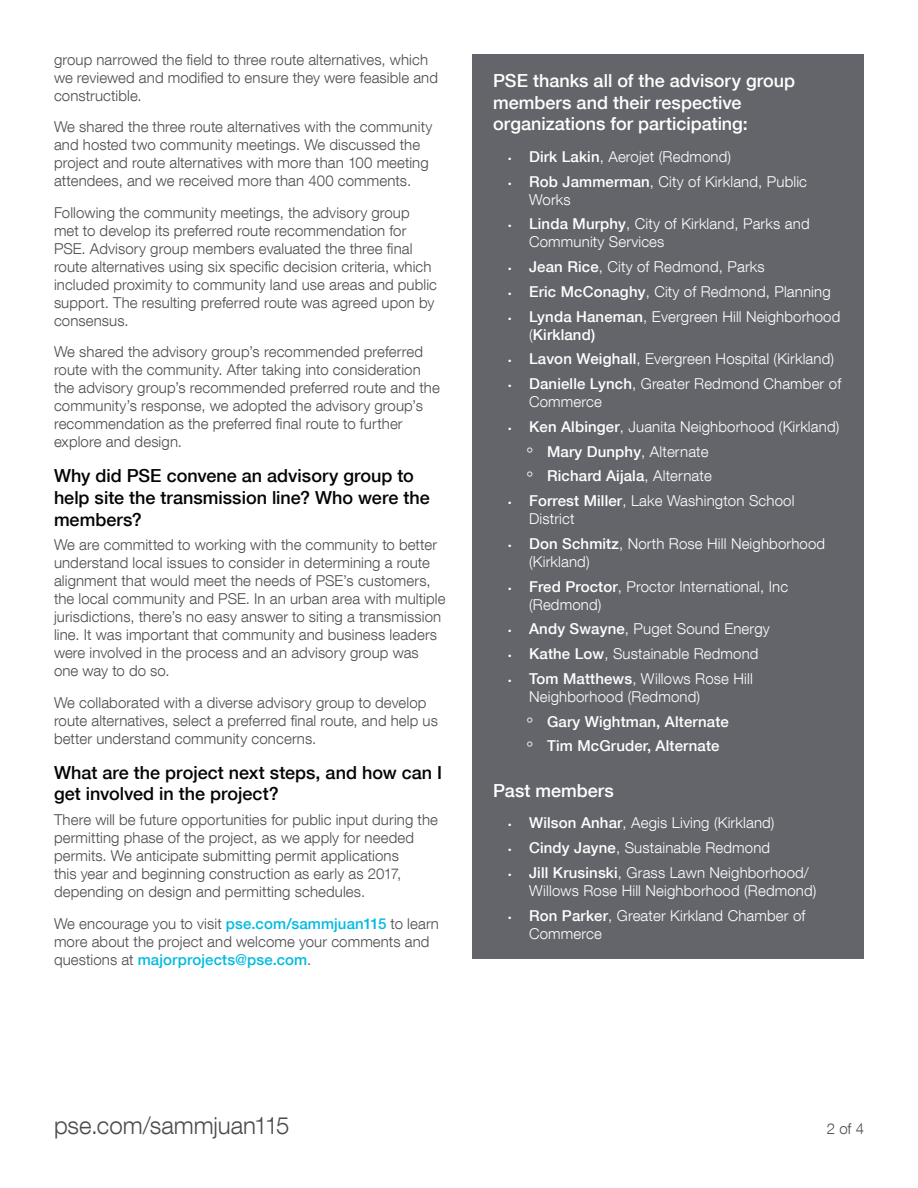
<style>
.page{position:relative;width:918px;height:1188px;background:#fff}
.page>*{position:absolute;margin:0;border:0;box-sizing:border-box;transform-origin:0 0}
.URL{font:300 24px "Helvetica Neue LT Com";letter-spacing:-.005em;color:#4b4c4d}
.t1{font:500 18px/21.6px "Helvetica Neue LT Com";color:#040503}
.t2{font:500 18px/21.6px "Helvetica Neue LT Com";color:#fff}
.t3{font:300 15px/18px "Helvetica Neue LT Com";letter-spacing:.005em;color:#4b4c4d}
.t4{font:300 15px/18px "Helvetica Neue LT Com";letter-spacing:.01em;color:#fff}
.t5{font:500 15px "Helvetica Neue LT Com";letter-spacing:.01em;color:#fff}
.s1{font-weight:500;color:#02bbe0}
.s2{font-family:"Myriad Pro";font-weight:400;font-size:12px}
.s3{font-weight:500}
.s4{font-family:"Arial";font-weight:400;font-size:21px}
.s5{font-weight:300}
</style>
<div class="page">
<div style="left:473px;top:54px;width:391px;height:905px;background:#63656a"></div>
<p class="t3" style="left:54px;top:50px;width:386px">group narrowed the field to three route alternatives, which we reviewed and modified to ensure they were feasible and constructible.</p>
<p class="t3" style="left:54px;top:118px;width:380px">We shared the three route alternatives with the community and hosted two community meetings. We discussed the project and route alternatives with more than 100 meeting attendees, and we received more than 400 comments.</p>
<p class="t3" style="left:54px;top:203px;width:385px">Following the community meetings, the advisory group met to develop its preferred route recommendation for PSE. Advisory group members evaluated the three final route alternatives using six specific decision criteria, which included proximity to community land use areas and public support. The resulting preferred route was agreed upon by consensus.</p>
<p class="t3" style="left:54px;top:343px;width:387px">We shared the advisory group’s recommended preferred route with the community. After taking into consideration the advisory group’s recommended preferred route and the community’s response, we adopted the advisory group’s recommendation as the preferred final route to further explore and design.</p>
<h1 class="t1" style="left:54px;top:465px;width:377px">Why did PSE convene an advisory group to help site the transmission line? Who were the members?</h1>
<p class="t3" style="left:54px;top:536px;width:393px">We are committed to working with the community to better understand local issues to consider in determining a route alignment that would meet the needs of PSE’s customers, the local community and PSE. In an urban area with multiple jurisdictions, there’s no easy answer to siting a transmission line. It was important that community and business leaders were involved in the process and an advisory group was one way to do so.</p>
<p class="t3" style="left:54px;top:693px;width:385px">We collaborated with a diverse advisory group to develop route alternatives, select a preferred final route, and help us better understand community concerns.</p>
<h1 class="t1" style="left:54px;top:761px;width:390px">What are the project next steps, and how can I get involved in the project?</h1>
<p class="t3" style="left:54px;top:811px;width:385px">There will be future opportunities for public input during the permitting phase of the project, as we apply for needed permits. We anticipate submitting permit applications<br>this year and beginning construction as early as 2017, depending on design and permitting schedules.</p>
<p class="t3" style="left:54px;top:914px;width:387px">We encourage you to visit <span class="s1">pse.com/sammjuan115</span> to learn more about the project and welcome your comments and questions at <span class="s1">majorprojects@pse.com</span>.</p>
<h1 class="t2" style="left:493px;top:70px;width:304px">PSE thanks all of the advisory group members and their respective organizations for participating:</h1>
<p class="t4" style="left:508px;top:147px;width:225px"><span class="s2">•</span> <span class="s3">Dirk Lakin</span>, Aerojet (Redmond)</p>
<p class="t4" style="left:529px;top:172px;width:279px;text-indent:-21px"><span class="s2">•</span> <span class="s3">Rob Jammerman</span>, City of Kirkland, Public<br>Works</p>
<p class="t4" style="left:529px;top:215px;width:282px;text-indent:-21px"><span class="s2">•</span> <span class="s3">Linda Murphy</span>, City of Kirkland, Parks and<br>Community Services</p>
<p class="t4" style="left:508px;top:257px;width:258px"><span class="s2">•</span> <span class="s3">Jean Rice</span>, City of Redmond, Parks</p>
<p class="t4" style="left:508px;top:282px;width:324px"><span class="s2">•</span> <span class="s3">Eric McConaghy</span>, City of Redmond, Planning</p>
<p class="t4" style="left:529px;top:307px;width:313px;text-indent:-21px"><span class="s2">•</span> <span class="s3">Lynda Haneman</span>, Evergreen Hill Neighborhood (<span class="s3">Kirkland)</span></p>
<p class="t4" style="left:508px;top:350px;width:328px"><span class="s2">•</span> <span class="s3">Lavon Weighall</span>, Evergreen Hospital (Kirkland)</p>
<p class="t4" style="left:529px;top:374px;width:314px;text-indent:-21px"><span class="s2">•</span> <span class="s3">Danielle Lynch</span>, Greater Redmond Chamber of<br>Commerce</p>
<p class="t4" style="left:508px;top:417px;width:333px"><span class="s2">•</span> <span class="s3">Ken Albinger</span>, Juanita Neighborhood (Kirkland)</p>
<p class="t5" style="left:526px;top:442px;width:184px"><span class="s4">◦</span> Mary Dunphy<span class="s5">, Alternate</span></p>
<p class="t5" style="left:526px;top:467px;width:187px"><span class="s4">◦</span> Richard Aijala<span class="s5">, Alternate</span></p>
<p class="t4" style="left:529px;top:491px;width:267px;text-indent:-21px"><span class="s2">•</span> <span class="s3">Forrest Miller</span>, Lake Washington School<br>District</p>
<p class="t4" style="left:529px;top:534px;width:298px;text-indent:-21px"><span class="s2">•</span> <span class="s3">Don Schmitz</span>, North Rose Hill Neighborhood (Kirkland)</p>
<p class="t4" style="left:529px;top:577px;width:261px;text-indent:-21px"><span class="s2">•</span> <span class="s3">Fred Proctor</span>, Proctor International, Inc (Redmond)</p>
<p class="t4" style="left:508px;top:620px;width:263px"><span class="s2">•</span> <span class="s3">Andy Swayne</span>, Puget Sound Energy</p>
<p class="t4" style="left:508px;top:644px;width:252px"><span class="s2">•</span> <span class="s3">Kathe Low</span>, Sustainable Redmond</p>
<p class="t4" style="left:529px;top:669px;width:225px;text-indent:-21px"><span class="s2">•</span> <span class="s3">Tom Matthews</span>, Willows Rose Hill<br>Neighborhood (Redmond)</p>
<p class="t5" style="left:526px;top:712px;width:204px"><span class="s4">◦</span> Gary Wightman, Alternate</p>
<p class="t5" style="left:526px;top:737px;width:195px"><span class="s4">◦</span> Tim McGruder, Alternate</p>
<h1 class="t2" style="left:493px;top:779px;width:122px">Past members</h1>
<p class="t4" style="left:508px;top:814px;width:268px"><span class="s2">•</span> <span class="s3">Wilson Anhar</span>, Aegis Living (Kirkland)</p>
<p class="t4" style="left:508px;top:838px;width:264px"><span class="s2">•</span> <span class="s3">Cindy Jayne</span>, Sustainable Redmond</p>
<p class="t4" style="left:529px;top:863px;width:289px;text-indent:-21px"><span class="s2">•</span> <span class="s3">Jill Krusinski</span>, Grass Lawn Neighborhood/<br>Willows Rose Hill Neighborhood (Redmond)</p>
<p class="t4" style="left:529px;top:906px;width:278px;text-indent:-21px"><span class="s2">•</span> <span class="s3">Ron Parker</span>, Greater Kirkland Chamber of<br>Commerce</p>
<p class="URL" style="left:54px;top:1111px;width:237px">pse.com/sammjuan115</p>
<p class="t3" style="left:827px;top:1119px;width:39px">2 of 4</p>
</div>
